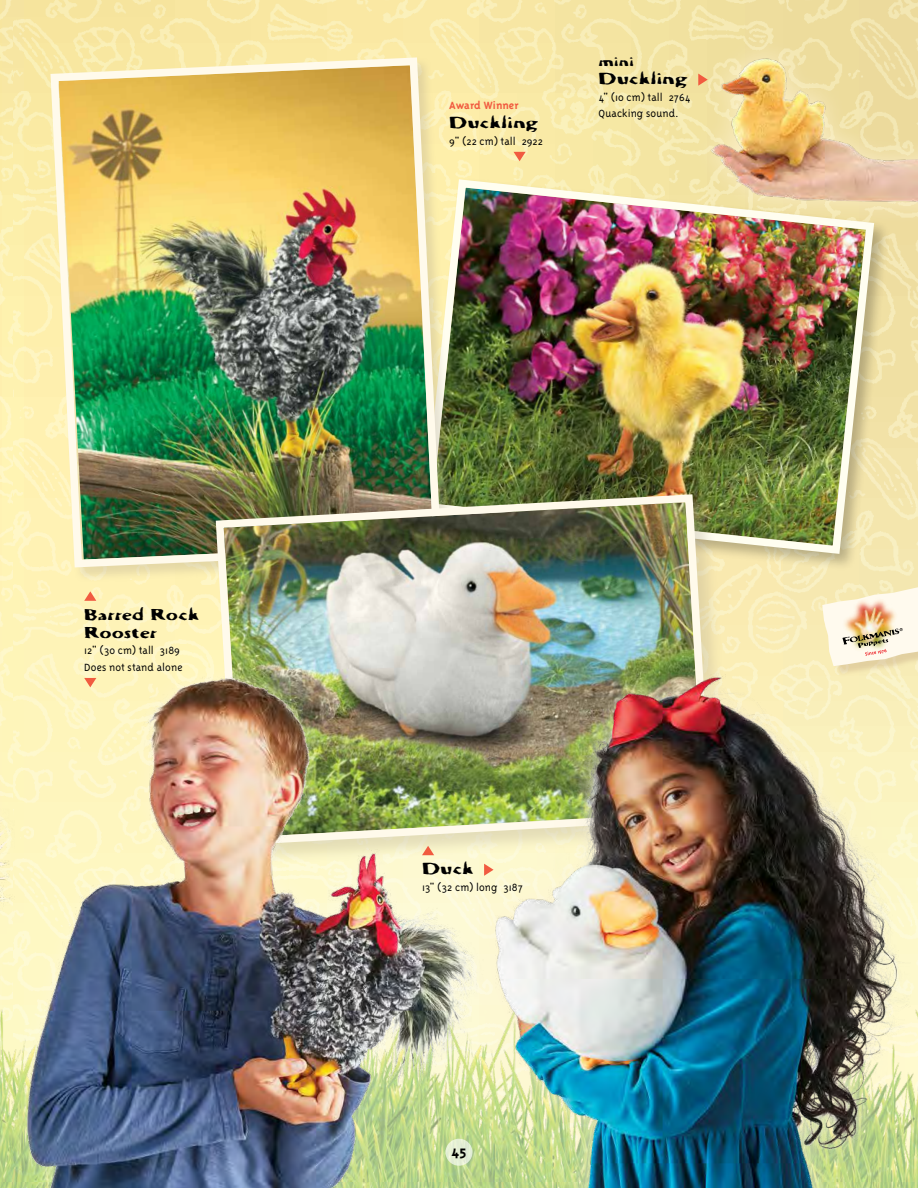
<style>
.page{position:relative;width:918px;height:1188px;background:#fff}
.page>*{position:absolute;margin:0;border:0;box-sizing:border-box;transform-origin:0 0}
.t1{font:700 16.2px "Triplex";color:#000}
.t2{font:15px/18px "Cutamond Basic";letter-spacing:-.005em;color:#000;scale:1.4 1}
.t3{font:300 12px/16.5px "Triplex";letter-spacing:.005em;color:#000}
.t4{font:700 12px "Triplex";color:#f15b40}
.t5{font:12px "Cutamond Basic";color:#000;scale:1.4 1}
</style>
<div class="page">
<img style="left:13px;top:0;width:905px;height:658px">
<svg style="left:0;top:0;width:13px;height:658px;background:#fbeeac"></svg>
<div style="left:421px;top:177px;width:470px;height:394px;background:#000;opacity:.25"></div>
<img style="left:456px;top:175px;width:422px;height:383px">
<div style="left:687px;top:34px;width:231px;height:196px;background:#fff4d5;opacity:.8"></div>
<img style="left:641px;top:28px;width:277px;height:197px">
<div style="left:50px;top:56px;width:406px;height:526px;background:#aa9e89;opacity:.3"></div>
<img style="left:47px;top:54px;width:398px;height:517px">
<img style="left:212px;top:490px;width:504px;height:154px">
<svg style="left:0;top:16px;width:4px;height:342px"></svg>
<img style="left:0;top:358px;width:12px;height:329px">
<img style="left:0;top:687px;width:8px;height:501px">
<div style="left:8px;top:658px;width:485px;height:530px;background:#fff;opacity:.3"></div>
<img style="left:20px;top:644px;width:458px;height:544px">
<img style="left:478px;top:610px;width:440px;height:578px">
<div style="left:825px;top:587px;width:93px;height:90px;background:#bc9c78;opacity:.35"></div>
<img style="left:822px;top:587px;width:96px;height:79px">
<svg style="left:84px;top:591px;width:12px;height:10px"></svg>
<svg style="left:84px;top:678px;width:12px;height:9px"></svg>
<svg style="left:698px;top:74px;width:10px;height:12px"></svg>
<svg style="left:514px;top:152px;width:12px;height:9px"></svg>
<svg style="left:422px;top:846px;width:12px;height:9px"></svg>
<svg style="left:484px;top:864px;width:10px;height:12px"></svg>
<div style="left:446px;top:1139px;width:26px;height:27px;background:#e5efd5;border-radius:50%"></div>
<p class="t2" style="left:84px;top:605px;width:84px">Barred Rock<br>Rooster</p>
<p class="t3" style="left:84px;top:642px;width:100px">12" (30 cm) tall 3189<br>Does not stand alone</p>
<p class="t4" style="left:449px;top:99px;width:71px">Award Winner</p>
<p class="t2" style="left:449px;top:114px;width:65px">Duckling</p>
<p class="t3" style="left:449px;top:133px;width:95px">9" (22 cm) tall 2922</p>
<p class="t5" style="left:599px;top:54px;width:27px">mini</p>
<p class="t2" style="left:599px;top:70px;width:65px">Duckling</p>
<p class="t3" style="left:599px;top:89px;width:93px">4" (10 cm) tall 2764<br>Quacking sound.</p>
<p class="t2" style="left:422px;top:860px;width:38px">Duck</p>
<p class="t3" style="left:422px;top:879px;width:103px">13" (32 cm) long 3187</p>
<h1 class="t1" style="left:451px;top:1142px;width:17px">45</h1>
</div>
